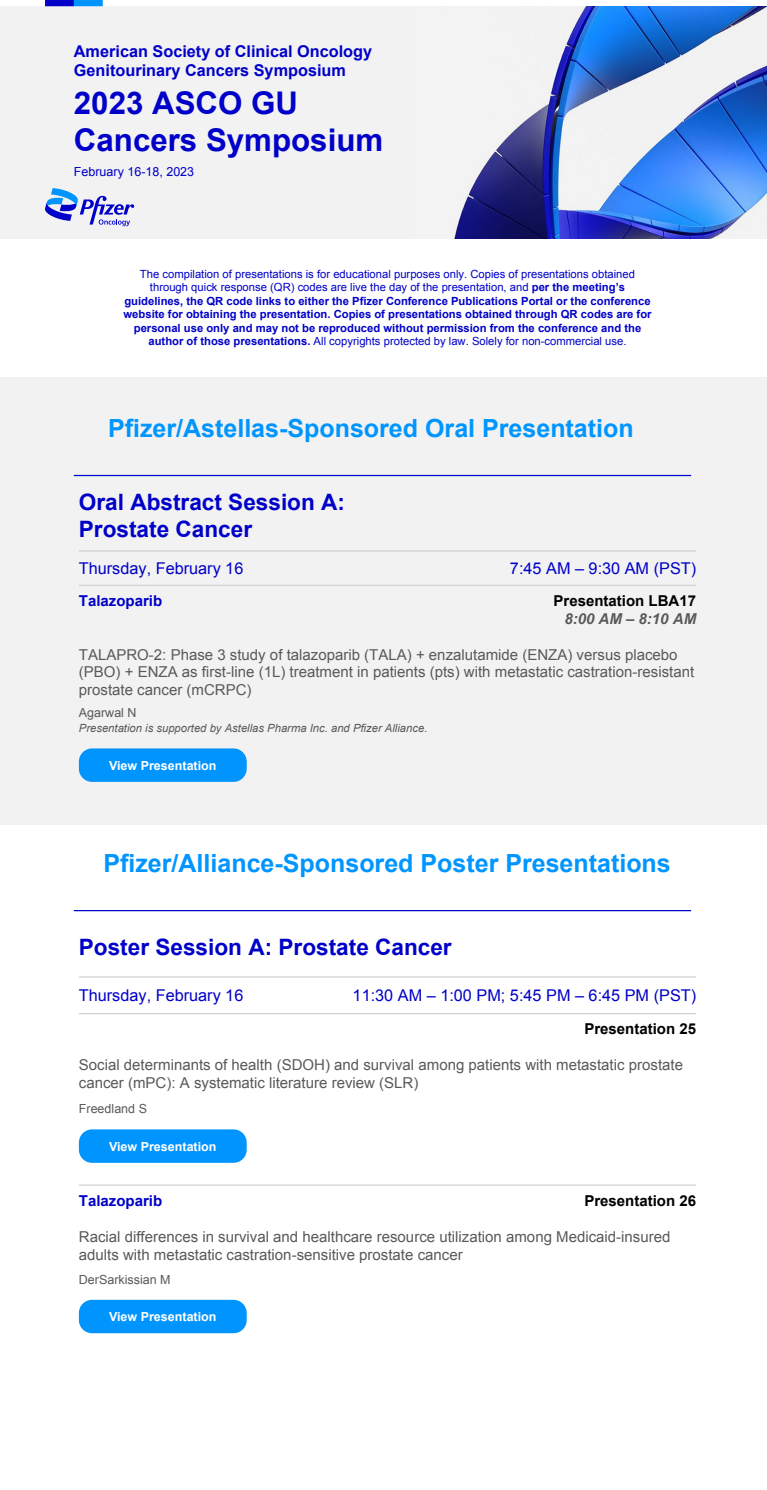
<style>
.page{position:relative;width:767px;height:1490px;background:#fff}
.page>*{position:absolute;margin:0;border:0;box-sizing:border-box;transform-origin:0 0}
.t1{font:700 31.25px/37.5px "Arial";color:#0000c9}
.t2{font:700 25px "Arial";color:#0095ff}
.t3{font:700 22.62px/27.1px "Arial";color:#0000c9}
.t4{font:16.25px "Arial";color:#0000c9}
.t5{font:700 16.25px/19.5px "Arial";color:#0000c9}
.t6{font:15px/17.5px "Arial";color:#58595b}
.t7{font:700 15px "Arial";color:#000}
.t8{font:700 15px "Arial";color:#0000c9}
.t9{font:italic 700 15px "Arial";color:#59595c}
.t10{font:700 12.5px "Arial";color:#fff}
.t11{font:12.5px "Arial";color:#58595b}
.t12{font:12.5px "Arial";color:#0000c9}
.t13{font:700 11.25px/13.5px "Arial";color:#0000c9;text-align:center}
.t14{font:italic 11.25px "Arial";color:#58595b}
.s1{font-weight:400}
</style>
<div class="page">
<div style="left:0;top:378px;width:766px;height:1112px;background:#f2f2f2"></div>
<div style="left:0;top:825px;width:766px;height:665px;background:#fff"></div>
<img style="left:1px;top:6px;width:765px;height:233px">
<div style="left:45px;top:0;width:29px;height:6px;background:#0000c9"></div>
<div style="left:74px;top:0;width:29px;height:6px;background:#0094ff"></div>
<svg style="left:45px;top:188px;width:89px;height:38px"></svg>
<hr style="left:74px;top:475px;width:616px;height:1px;background:#0000c9">
<hr style="left:74px;top:910px;width:616px;height:1px;background:#0000c9">
<hr style="left:79px;top:550px;width:617px;height:2px;background:#ced1d5">
<hr style="left:79px;top:585px;width:617px;height:1px;background:#ced1d5">
<div style="left:79px;top:748px;width:167px;height:34px;background:#0094ff;border-radius:13px"></div>
<hr style="left:79px;top:976px;width:617px;height:2px;background:#ced1d5">
<hr style="left:79px;top:1013px;width:617px;height:1px;background:#ced1d5">
<div style="left:79px;top:1129px;width:167px;height:34px;background:#0094ff;border-radius:13px"></div>
<div style="left:79px;top:1300px;width:167px;height:33px;background:#0094ff;border-radius:13px"></div>
<hr style="left:79px;top:1185px;width:617px;height:1px;background:#ced1d5">
<h3 class="t5" style="left:74px;top:42px;width:300px">American Society of Clinical Oncology<br>Genitourinary Cancers Symposium</h3>
<h1 class="t1" style="left:74px;top:85px;width:311px">2023 ASCO GU<br>Cancers Symposium</h1>
<p class="t12" style="left:74px;top:164px;width:122px">February 16-18, 2023</p>
<p class="t13" style="left:123px;top:268px;width:529px"><span class="s1">The compilation of presentations is for educational purposes only. Copies of presentations obtained through quick response (QR) codes are live the day of the presentation, and</span> per the meeting’s guidelines, the QR code links to either the Pfizer Conference Publications Portal or the conference website for obtaining the presentation. Copies of presentations obtained through QR codes are for personal use only and may not be reproduced without permission from the conference and the author of those presentations. <span class="s1">All copyrights protected by law. Solely for non-commercial use.</span></p>
<h2 class="t2" style="left:108px;top:411px;width:527px">Pfizer/Astellas-Sponsored Oral Presentation</h2>
<h3 class="t3" style="left:79px;top:489px;width:267px">Oral Abstract Session A:<br>Prostate Cancer</h3>
<h3 class="t4" style="left:79px;top:557px;width:166px">Thursday, February 16</h3>
<h3 class="t4" style="left:509px;top:557px;width:188px">7:45 AM – 9:30 AM (PST)</h3>
<h3 class="t8" style="left:79px;top:591px;width:85px">Talazoparib</h3>
<h3 class="t6" style="left:79px;top:646px;width:616px">TALAPRO-2: Phase 3 study of talazoparib (TALA) + enzalutamide (ENZA) versus placebo (PBO) + ENZA as first-line (1L) treatment in patients (pts) with metastatic castration-resistant prostate cancer (mCRPC)</h3>
<p class="t11" style="left:79px;top:705px;width:59px">Agarwal N</p>
<p class="t14" style="left:79px;top:721px;width:350px">Presentation is supported by Astellas Pharma Inc. and Pfizer Alliance.</p>
<h3 class="t7" style="left:553px;top:591px;width:144px">Presentation LBA17</h3>
<h3 class="t9" style="left:564px;top:609px;width:133px">8:00 AM – 8:10 AM</h3>
<p class="t10" style="left:109px;top:757px;width:109px">View Presentation</p>
<h2 class="t2" style="left:103px;top:846px;width:568px">Pfizer/Alliance-Sponsored Poster Presentations</h2>
<h3 class="t3" style="left:79px;top:935px;width:374px">Poster Session A: Prostate Cancer</h3>
<h3 class="t4" style="left:79px;top:985px;width:166px">Thursday, February 16</h3>
<h3 class="t4" style="left:352px;top:985px;width:345px">11:30 AM – 1:00 PM; 5:45 PM – 6:45 PM (PST)</h3>
<h3 class="t7" style="left:584px;top:1019px;width:113px">Presentation 25</h3>
<h3 class="t6" style="left:79px;top:1056px;width:605px;line-height:18px">Social determinants of health (SDOH) and survival among patients with metastatic prostate cancer (mPC): A systematic literature review (SLR)</h3>
<p class="t11" style="left:79px;top:1101px;width:70px">Freedland S</p>
<p class="t10" style="left:109px;top:1138px;width:109px">View Presentation</p>
<h3 class="t8" style="left:79px;top:1191px;width:85px">Talazoparib</h3>
<h3 class="t6" style="left:79px;top:1228px;width:593px;line-height:18px">Racial differences in survival and healthcare resource utilization among Medicaid-insured adults with metastatic castration-sensitive prostate cancer</h3>
<p class="t11" style="left:79px;top:1271px;width:93px">DerSarkissian M</p>
<h3 class="t7" style="left:584px;top:1191px;width:113px">Presentation 26</h3>
<p class="t10" style="left:109px;top:1308px;width:109px">View Presentation</p>
</div>
